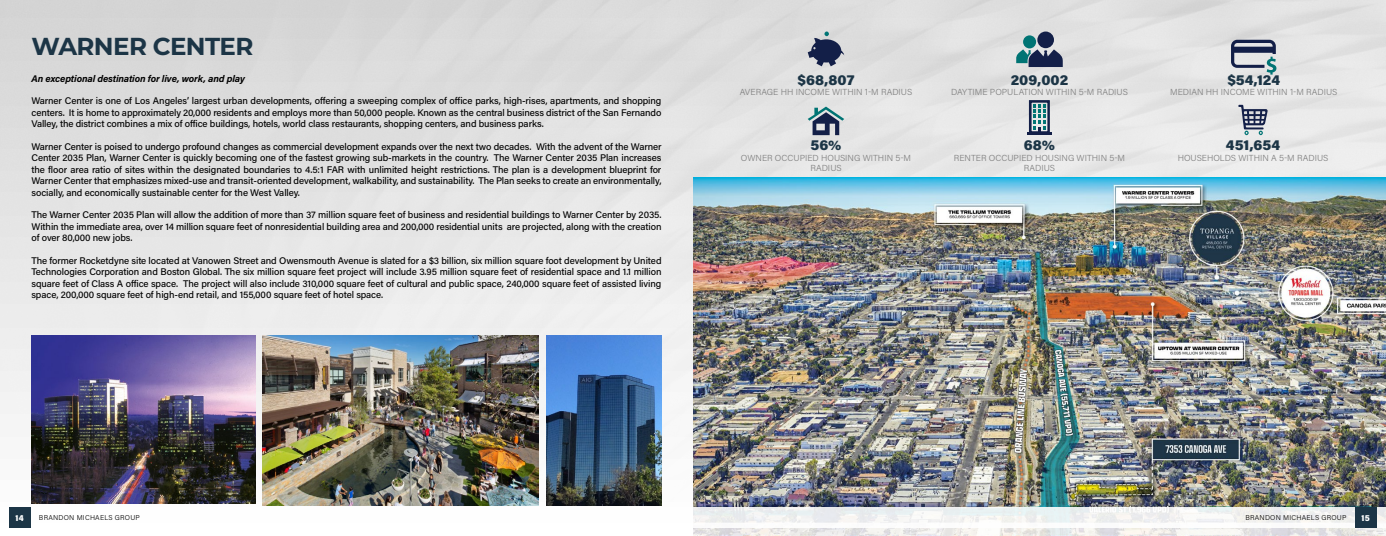
<style>
.page{position:relative;width:1386px;height:536px;background:#fff}
.page>*{position:absolute;margin:0;border:0;box-sizing:border-box;transform-origin:0 0}
.t1{font:700 24.5px "Montserrat";letter-spacing:-.025em;color:#1c3546}
.t2{font:900 14px "Acumin Pro";color:#1c3546}
.t3{font:500 9.62px/11.4px "Acumin Pro";letter-spacing:-.01em;color:#000;text-align:justify}
.t4{font:italic 700 9.62px "Acumin Pro";letter-spacing:-.01em;color:#000}
.t5{font:300 8.75px/10.5px "Acumin Pro";color:#808080;text-align:center}
.t6{font:900 8.75px "Acumin Pro Semi Cond";color:#fff}
.t7{font:300 7px "Acumin Pro";letter-spacing:.035em;color:#000}
</style>
<div class="page">
<img style="left:0;top:0;width:1386px;height:528px">
<img style="left:32px;top:335px;width:224px;height:169px">
<img style="left:262px;top:335px;width:277px;height:170px">
<img style="left:546px;top:335px;width:116px;height:170px">
<img style="left:693px;top:177px;width:693px;height:359px">
<svg style="left:1231px;top:40px;width:45px;height:35px;background:#8d98a7"></svg>
<div style="left:1037px;top:31px;width:17px;height:17px;background:#131f48;border-radius:50%"></div>
<div style="left:1023px;top:35px;width:13px;height:13px;background:#007474;border-radius:50%"></div>
<svg style="left:1016px;top:49px;width:47px;height:18px"></svg>
<svg style="left:808px;top:31px;width:36px;height:35px"></svg>
<svg style="left:808px;top:106px;width:36px;height:29px"></svg>
<hr style="left:1027px;top:133px;width:25px;height:2px;background:#131f48">
<svg style="left:1028px;top:100px;width:22px;height:33px"></svg>
<svg style="left:1238px;top:105px;width:30px;height:30px"></svg>
<svg style="left:0;top:507px;width:1386px;height:20px"></svg>
<div style="left:1355px;top:507px;width:21px;height:20px;background:#1c3546"></div>
<div style="left:9px;top:507px;width:21px;height:20px;background:#1c3546"></div>
<h1 class="t1" style="left:32px;top:29px;width:223px">WARNER CENTER</h1>
<p class="t4" style="left:32px;top:71px;width:215px">An exceptional destination for live, work, and play</p>
<p class="t3" style="left:32px;top:95px;width:631px">Warner Center is one of Los Angeles’ largest urban developments, offering a sweeping complex of office parks, high-rises, apartments, and shopping centers. It is home to approximately 20,000 residents and employs more than 50,000 people. Known as the central business district of the San Fernando Valley, the district combines a mix of office buildings, hotels, world class restaurants, shopping centers, and business parks.</p>
<p class="t3" style="left:32px;top:140px;width:632px">Warner Center is poised to undergo profound changes as commercial development expands over the next two decades. With the advent of the Warner Center 2035 Plan, Warner Center is quickly becoming one of the fastest growing sub-markets in the country. The Warner Center 2035 Plan increases the floor area ratio of sites within the designated boundaries to 4.5:1 FAR with unlimited height restrictions. The plan is a development blueprint for Warner Center that emphasizes mixed-use and transit-oriented development, walkability, and sustainability. The Plan seeks to create an environmentally, socially, and economically sustainable center for the West Valley.</p>
<p class="t3" style="left:32px;top:209px;width:632px">The Warner Center 2035 Plan will allow the addition of more than 37 million square feet of business and residential buildings to Warner Center by 2035.<br>Within the immediate area, over 14 million square feet of nonresidential building area and 200,000 residential units are projected, along with the creation of over 80,000 new jobs.</p>
<p class="t3" style="left:32px;top:254px;width:632px">The former Rocketdyne site located at Vanowen Street and Owensmouth Avenue is slated for a $3 billion, six million square foot development by United Technologies Corporation and Boston Global. The six million square feet project will include 3.95 million square feet of residential space and 1.1 million square feet of Class A office space. The project will also include 310,000 square feet of cultural and public space, 240,000 square feet of assisted living space, 200,000 square feet of high-end retail, and 155,000 square feet of hotel space.</p>
<h2 class="t2" style="left:798px;top:70px;width:58px">$68,807</h2>
<p class="t5" style="left:740px;top:87px;width:174px">AVERAGE HH INCOME WITHIN 1-M RADIUS</p>
<h2 class="t2" style="left:810px;top:135px;width:33px">56%</h2>
<p class="t5" style="left:741px;top:152px;width:172px">OWNER OCCUPIED HOUSING WITHIN 5-M<br>RADIUS</p>
<h2 class="t2" style="left:1011px;top:70px;width:59px">209,002</h2>
<p class="t5" style="left:951px;top:87px;width:178px">DAYTIME POPULATION WITHIN 5-M RADIUS</p>
<h2 class="t2" style="left:1024px;top:135px;width:33px">68%</h2>
<p class="t5" style="left:954px;top:152px;width:173px">RENTER OCCUPIED HOUSING WITHIN 5-M<br>RADIUS</p>
<h2 class="t2" style="left:1227px;top:70px;width:54px">$54,124</h2>
<p class="t5" style="left:1170px;top:87px;width:169px">MEDIAN HH INCOME WITHIN 1-M RADIUS</p>
<h2 class="t2" style="left:1226px;top:135px;width:56px">451,654</h2>
<p class="t5" style="left:1178px;top:152px;width:152px">HOUSEHOLDS WITHIN A 5-M RADIUS</p>
<p class="t6" style="left:16px;top:511px;width:10px">14</p>
<p class="t7" style="left:39px;top:512px;width:102px">BRANDON MICHAELS GROUP</p>
<p class="t7" style="left:1245px;top:512px;width:102px">BRANDON MICHAELS GROUP</p>
<p class="t6" style="left:1361px;top:511px;width:10px">15</p>
</div>
